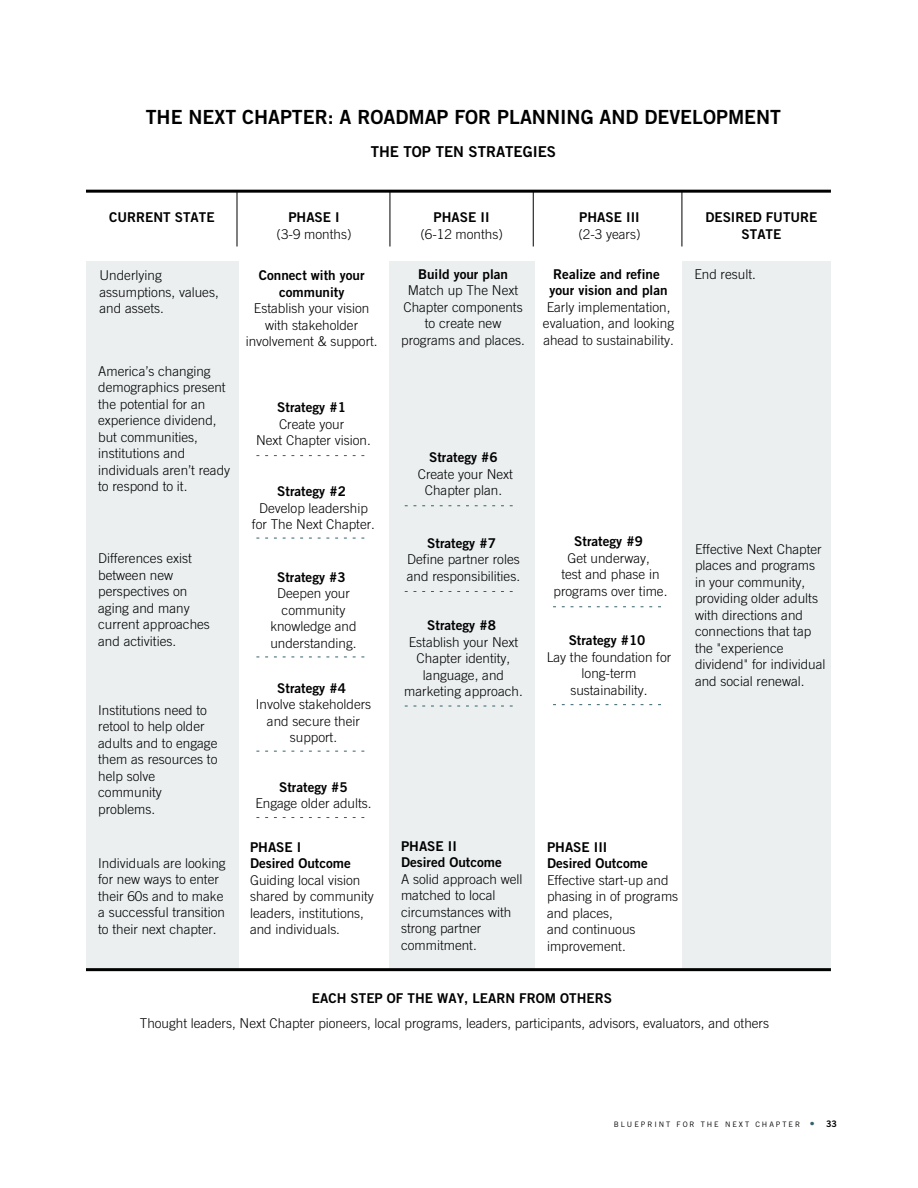
<style>
.page{position:relative;width:918px;height:1188px;background:#fff}
.page>*{position:absolute;margin:0;border:0;box-sizing:border-box;transform-origin:0 0}
.t1{font:33px "Mrs Eaves Fractions";color:#35616a}
.t2{font:19.5px "Trade Gothic Bold Two";color:#000}
.t3{font:15px "Trade Gothic Bold Two";color:#000}
.t4{font:300 13.5px/16.5px "Trade Gothic";color:#000;text-align:center}
.t5{font:13.5px/16.5px "Trade Gothic Bold Two";color:#000;text-align:center}
.t6{font:9px "Trade Gothic Bold Two";color:#000}
.t7{font:7.5px "Trade Gothic";letter-spacing:.26em;color:#000}
.s1{font-family:"Trade Gothic Bold Two";font-weight:400}
</style>
<div class="page">
<div style="left:86px;top:261px;width:152px;height:709px;background:#ebeff0"></div>
<div style="left:390px;top:261px;width:145px;height:709px;background:#ebeff0"></div>
<div style="left:683px;top:261px;width:148px;height:709px;background:#ebeff0"></div>
<svg style="left:256px;top:455px;width:109px;height:1px"></svg>
<svg style="left:405px;top:505px;width:108px;height:1px"></svg>
<svg style="left:553px;top:606px;width:108px;height:1px"></svg>
<svg style="left:553px;top:704px;width:108px;height:1px"></svg>
<svg style="left:405px;top:591px;width:108px;height:1px"></svg>
<svg style="left:405px;top:706px;width:108px;height:1px"></svg>
<svg style="left:256px;top:817px;width:109px;height:1px"></svg>
<svg style="left:256px;top:538px;width:109px;height:1px"></svg>
<svg style="left:256px;top:657px;width:109px;height:1px"></svg>
<svg style="left:256px;top:751px;width:109px;height:1px"></svg>
<hr style="left:86px;top:968px;width:745px;height:3px;background:#000">
<hr style="left:86px;top:190px;width:745px;height:3px;background:#000">
<hr style="left:237px;top:190px;width:1px;height:57px;background:#000">
<hr style="left:390px;top:190px;width:1px;height:57px;background:#000">
<hr style="left:533px;top:190px;width:1px;height:57px;background:#000">
<hr style="left:682px;top:190px;width:1px;height:57px;background:#000">
<p class="t2" style="left:146px;top:105px;width:637px">THE NEXT CHAPTER: A ROADMAP FOR PLANNING AND DEVELOPMENT</p>
<p class="t3" style="left:371px;top:142px;width:187px">THE TOP TEN STRATEGIES</p>
<p class="t5" style="left:109px;top:209px;width:107px">CURRENT STATE</p>
<p class="t5" style="left:705px;top:209px;width:114px">DESIRED FUTURE<br>STATE</p>
<p class="t4" style="left:277px;top:209px;width:77px"><span class="s1">PHASE I </span>(3-9 months)</p>
<p class="t4" style="left:420px;top:209px;width:84px"><span class="s1">PHASE II </span>(6-12 months)</p>
<p class="t4" style="left:578px;top:209px;width:64px;text-align:left"><span class="s1">PHASE III </span>(2-3 years)</p>
<p class="t4" style="left:100px;top:267px;width:121px;text-align:left">Underlying assumptions, values, and assets.</p>
<p class="t4" style="left:401px;top:265px;width:125px"><span class="s1">Build your plan<br></span>Match up The Next<br>Chapter components to create new programs and places.</p>
<p class="t4" style="left:246px;top:267px;width:134px"><span class="s1">Connect with your community<br></span>Establish your vision with stakeholder involvement &amp; support.</p>
<p class="t4" style="left:98px;top:363px;width:134px;text-align:left">America’s changing demographics present the potential for an experience dividend, but communities, institutions and individuals aren’t ready to respond to it.</p>
<p class="t4" style="left:98px;top:550px;width:113px;text-align:left">Differences exist between new perspectives on aging and many current approaches and activities.</p>
<p class="t4" style="left:98px;top:702px;width:121px;text-align:left">Institutions need to retool to help older adults and to engage them as resources to help solve community problems.</p>
<p class="t4" style="left:98px;top:855px;width:129px;text-align:left">Individuals are looking for new ways to enter their 60s and to make a successful transition to their next chapter.</p>
<p class="t4" style="left:256px;top:399px;width:116px"><span class="s1">Strategy #1<br></span>Create your<br>Next Chapter vision.</p>
<p class="t4" style="left:252px;top:483px;width:125px"><span class="s1">Strategy #2<br></span>Develop leadership for The Next Chapter.</p>
<p class="t4" style="left:270px;top:569px;width:88px"><span class="s1">Strategy #3<br></span>Deepen your community knowledge and understanding.</p>
<p class="t4" style="left:256px;top:680px;width:117px"><span class="s1">Strategy #4<br></span>Involve stakeholders and secure their support.</p>
<p class="t4" style="left:255px;top:779px;width:118px"><span class="s1">Strategy #5<br></span>Engage older adults.</p>
<p class="t4" style="left:250px;top:839px;width:125px;text-align:left"><span class="s1">PHASE I<br>Desired Outcome<br></span>Guiding local vision shared by community leaders, institutions, and individuals.</p>
<p class="t4" style="left:418px;top:449px;width:97px"><span class="s1">Strategy #6<br></span>Create your Next<br>Chapter plan.</p>
<p class="t4" style="left:407px;top:535px;width:115px"><span class="s1">Strategy #7<br></span>Define partner roles and responsibilities.</p>
<p class="t4" style="left:404px;top:617px;width:120px"><span class="s1">Strategy #8<br></span>Establish your Next<br>Chapter identity, language, and marketing approach.</p>
<p class="t4" style="left:401px;top:838px;width:123px;text-align:left"><span class="s1">PHASE II<br>Desired Outcome<br></span>A solid approach well matched to local circumstances with strong partner commitment.</p>
<p class="t4" style="left:543px;top:265px;width:133px"><span class="s1">Realize and refine your vision and plan<br></span>Early implementation, evaluation, and looking ahead to sustainability.</p>
<p class="t4" style="left:554px;top:533px;width:115px"><span class="s1">Strategy #9<br></span>Get underway,<br>test and phase in programs over time.</p>
<p class="t4" style="left:547px;top:632px;width:126px"><span class="s1">Strategy #10<br></span>Lay the foundation for long-term sustainability.</p>
<p class="t4" style="left:547px;top:838px;width:133px;text-align:left"><span class="s1">PHASE III<br>Desired Outcome<br></span>Effective start-up and phasing in of programs and places,<br>and continuous improvement.</p>
<p class="t5" style="left:312px;top:989px;width:301px">EACH STEP OF THE WAY, LEARN FROM OTHERS</p>
<p class="t4" style="left:694px;top:265px;width:63px">End result.</p>
<p class="t4" style="left:695px;top:540px;width:132px;text-align:left">Effective Next Chapter places and programs in your community, providing older adults with directions and connections that tap the "experience dividend" for individual and social renewal.</p>
<p class="t4" style="left:140px;top:1015px;width:631px">Thought leaders, Next Chapter pioneers, local programs, leaders, participants, advisors, evaluators, and others</p>
<p class="t7" style="left:614px;top:1120px;width:188px">BLUEPRINT FOR THE NEXT CHAPTER</p>
<h1 class="t1" style="left:807px;top:1098px;width:12px">.</h1>
<p class="t6" style="left:826px;top:1119px;width:12px">33</p>
</div>
